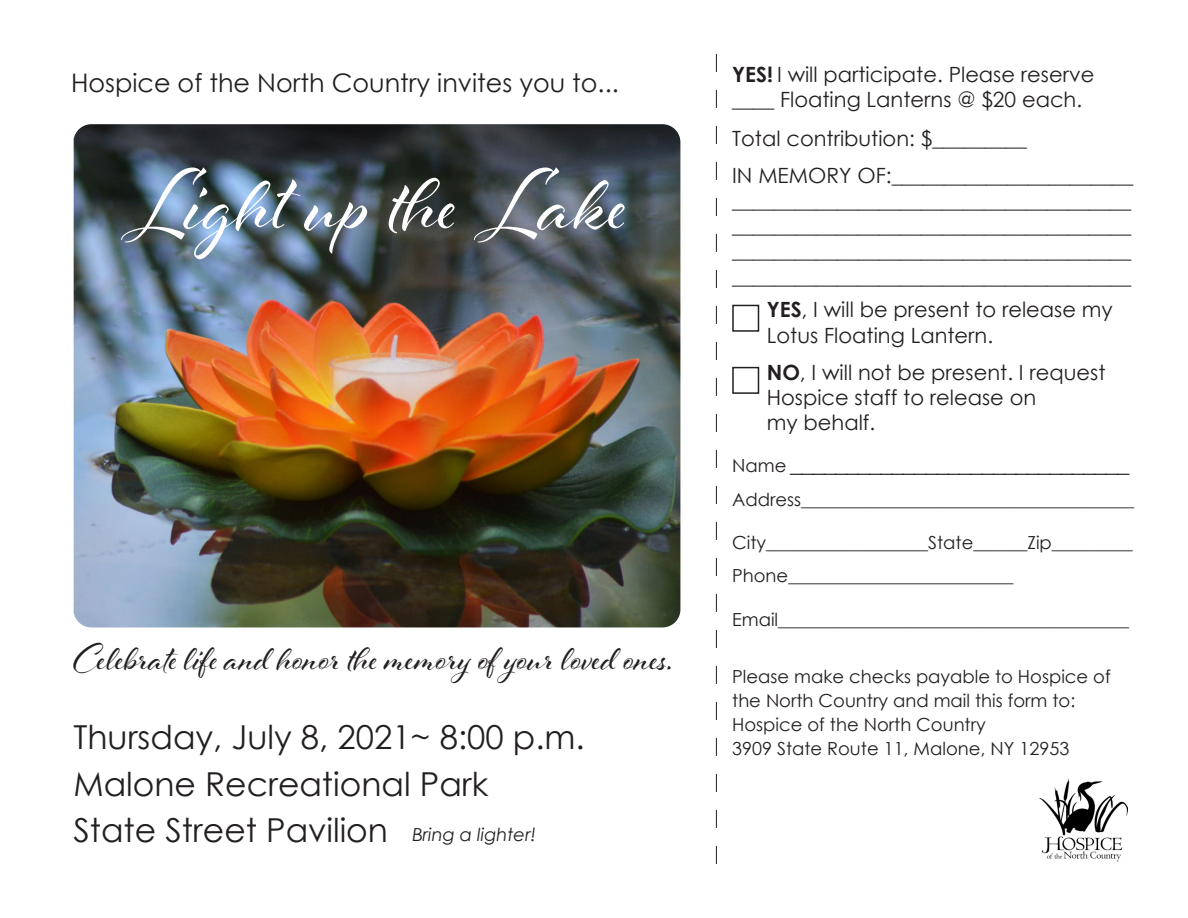
<style>
.page{position:relative;width:1188px;height:918px;background:#fff}
.page>*{position:absolute;margin:0;border:0;box-sizing:border-box;transform-origin:0 0}
.t1{font:93px "Al Fresco";color:#fff}
.t2{font:40.5px "Al Fresco";color:#231f20}
.t3{font:33px "Century Gothic";color:#231f20}
.t4{font:25.5px "Century Gothic";color:#231f20}
.t5{font:21px/25.2px "Century Gothic";color:#231f20}
.t6{font:18px/24px "Century Gothic";color:#231f20}
.t7{font:18px "Market OT";color:#231f20}
.t8{font:italic 18px "Century Gothic";color:#231f20}
.s1{font-weight:700}
.s2{font-family:"Century Gothic"}
</style>
<div class="page">
<svg style="left:716px;top:54px;width:1px;height:810px"></svg>
<div style="left:732px;top:305px;width:27px;height:27px;border:2px solid #231f20"></div>
<div style="left:732px;top:367px;width:27px;height:27px;border:2px solid #231f20"></div>
<img style="left:1040px;top:779px;width:87px;height:83px">
<img style="left:74px;top:124px;width:606px;height:503px">
<p class="t4" style="left:71px;top:65px;width:549px">Hospice of the North Country invites you to...</p>
<p class="t1" style="left:121px;top:141px;width:506px">Light up the Lake</p>
<p class="t2" style="left:73px;top:631px;width:601px">Celebrate life and honor the memory of your loved ones.</p>
<p class="t3" style="left:73px;top:714px;width:513px">Thursday, July 8, 2021~ 8:00 p.m.</p>
<p class="t3" style="left:73px;top:761px;width:416px">Malone Recreational Park</p>
<p class="t3" style="left:73px;top:807px;width:316px">State Street Pavilion</p>
<p class="t8" style="left:413px;top:822px;width:125px">Bring a lighter!</p>
<p class="t5" style="left:732px;top:61px;width:364px"><span class="s1">YES!</span> I will participate. Please reserve ____ Floating Lanterns @ $20 each.</p>
<p class="t5" style="left:732px;top:125px;width:296px">Total contribution: $_________</p>
<p class="t5" style="left:732px;top:162px;width:402px">IN MEMORY OF:_______________________</p>
<p class="t5" style="left:732px;top:187px;width:401px">______________________________________</p>
<p class="t5" style="left:732px;top:213px;width:401px;text-align:justify">______________________________________ ______________________________________ ______________________________________</p>
<p class="t5" style="left:767px;top:297px;width:347px"><span class="s1">YES</span>, I will be present to release my<br>Lotus Floating Lantern.</p>
<p class="t5" style="left:767px;top:359px;width:340px"><span class="s1">NO</span>, I will not be present. I request<br>Hospice staff to release on</p>
<p class="t5" style="left:767px;top:410px;width:110px">my behalf.</p>
<p class="t7" style="left:732px;top:455px;width:400px"><span class="s2">Name</span> ______________________________</p>
<p class="t6" style="left:732px;top:487px;width:404px">Address_____________________________________</p>
<p class="t6" style="left:732px;top:530px;width:402px">City__________________State______Zip_________</p>
<p class="t6" style="left:732px;top:564px;width:283px">Phone_________________________</p>
<p class="t6" style="left:732px;top:607px;width:399px">Email_______________________________________</p>
<p class="t6" style="left:732px;top:664px;width:380px">Please make checks payable to Hospice of the North Country and mail this form to:</p>
<p class="t6" style="left:732px;top:712px;width:255px">Hospice of the North Country</p>
<p class="t6" style="left:732px;top:736px;width:339px">3909 State Route 11, Malone, NY 12953</p>
</div>
